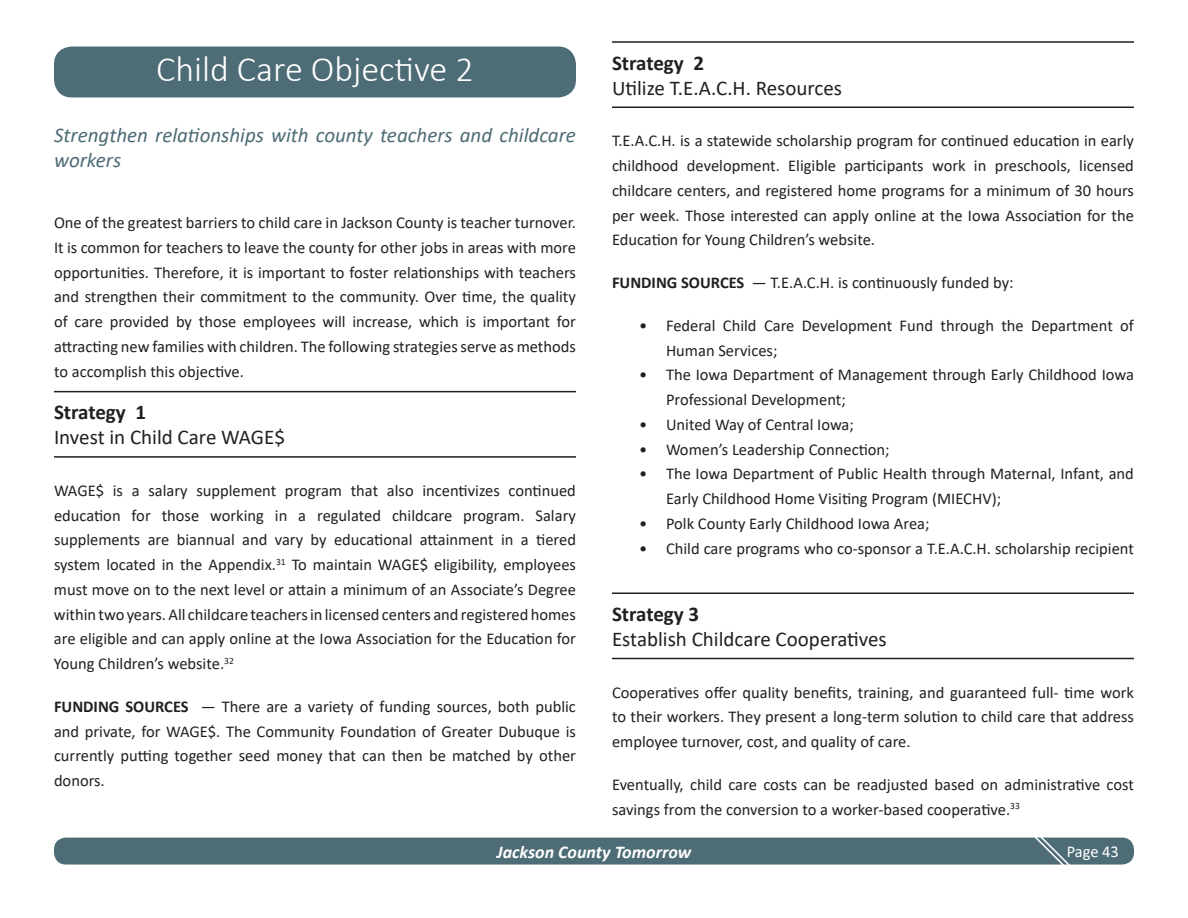
<style>
.page{position:relative;width:1188px;height:918px;background:#fff}
.page>*{position:absolute;margin:0;border:0;box-sizing:border-box;transform-origin:0 0}
.Objective_Style{font:300 36px "Calibri";color:#fff}
.Strategy_Style{font:21px/24.8px "Calibri";color:#231f20}
.Objective_Text{font:italic 21px/25.2px "Calibri";color:#4d6c76}
.t1{font:italic 700 18px "Calibri";color:#fff}
.Body_Text{font:16.5px/24.8px "Calibri";color:#231f20;text-align:justify}
.t2{font:16.5px "Calibri";letter-spacing:-.005em;color:#fff}
.s1{font-weight:700}
</style>
<div class="page">
<div style="left:54px;top:838px;width:1080px;height:27px;background:#4d6c76;border-radius:12px"></div>
<svg style="left:1026px;top:837px;width:53px;height:28px"></svg>
<div style="left:54px;top:46px;width:522px;height:52px;background:#4d6c76;border-radius:18px"></div>
<hr style="left:54px;top:391px;width:522px;height:1px;background:#231f20">
<hr style="left:54px;top:456px;width:522px;height:2px;background:#231f20">
<hr style="left:612px;top:41px;width:522px;height:2px;background:#231f20">
<hr style="left:612px;top:106px;width:522px;height:2px;background:#231f20">
<hr style="left:612px;top:592px;width:522px;height:2px;background:#231f20">
<hr style="left:612px;top:658px;width:522px;height:1px;background:#231f20">
<p class="Objective_Style" style="left:156px;top:47px;width:319px">Child Care Objective 2</p>
<p class="Objective_Text" style="left:54px;top:122px;width:524px">Strengthen relationships with county teachers and childcare workers</p>
<p class="Body_Text" style="left:54px;top:210px;width:524px">One of the greatest barriers to child care in Jackson County is teacher turnover.<br>It is common for teachers to leave the county for other jobs in areas with more opportunities. Therefore, it is important to foster relationships with teachers and strengthen their commitment to the community. Over time, the quality of care provided by those employees will increase, which is important for attracting new families with children. The following strategies serve as methods to accomplish this objective.</p>
<p class="Strategy_Style" style="left:54px;top:400px;width:233px"><span class="s1">Strategy 1<br></span>Invest in Child Care WAGE$</p>
<p class="Body_Text" style="left:54px;top:478px;width:524px">WAGE$ is a salary supplement program that also incentivizes continued education for those working in a regulated childcare program. Salary supplements are biannual and vary by educational attainment in a tiered system located in the Appendix.<sup>31</sup> To maintain WAGE$ eligibility, employees must move on to the next level or attain a minimum of an Associate’s Degree within two years. All childcare teachers in licensed centers and registered homes are eligible and can apply online at the Iowa Association for the Education for Young Children’s website.<sup>32</sup></p>
<p class="Body_Text" style="left:54px;top:694px;width:524px"><span class="s1">FUNDING SOURCES</span> — There are a variety of funding sources, both public and private, for WAGE$. The Community Foundation of Greater Dubuque is currently putting together seed money that can then be matched by other donors.</p>
<p class="Strategy_Style" style="left:612px;top:50px;width:232px"><span class="s1">Strategy 2<br></span>Utilize T.E.A.C.H. Resources</p>
<p class="Body_Text" style="left:612px;top:128px;width:524px">T.E.A.C.H. is a statewide scholarship program for continued education in early childhood development. Eligible participants work in preschools, licensed childcare centers, and registered home programs for a minimum of 30 hours per week. Those interested can apply online at the Iowa Association for the Education for Young Children’s website.</p>
<p class="Body_Text" style="left:612px;top:270px;width:403px"><span class="s1">FUNDING SOURCES</span> — T.E.A.C.H. is continuously funded by:</p>
<p class="Body_Text" style="left:666px;top:312px;width:469px;text-indent:-27px">• Federal Child Care Development Fund through the Department of<br>Human Services;</p>
<p class="Body_Text" style="left:666px;top:362px;width:469px;text-indent:-27px">• The Iowa Department of Management through Early Childhood Iowa<br>Professional Development;</p>
<p class="Body_Text" style="left:639px;top:411px;width:216px">• United Way of Central Iowa;</p>
<p class="Body_Text" style="left:639px;top:436px;width:252px">• Women’s Leadership Connection;</p>
<p class="Body_Text" style="left:666px;top:461px;width:469px;text-indent:-27px">• The Iowa Department of Public Health through Maternal, Infant, and<br>Early Childhood Home Visiting Program (MIECHV);</p>
<p class="Body_Text" style="left:639px;top:510px;width:292px">• Polk County Early Childhood Iowa Area;</p>
<p class="Body_Text" style="left:639px;top:535px;width:497px">• Child care programs who co-sponsor a T.E.A.C.H. scholarship recipient</p>
<p class="Strategy_Style" style="left:612px;top:601px;width:276px"><span class="s1">Strategy 3<br></span>Establish Childcare Cooperatives</p>
<p class="Body_Text" style="left:612px;top:679px;width:524px">Cooperatives offer quality benefits, training, and guaranteed full- time work to their workers. They present a long-term solution to child care that address employee turnover, cost, and quality of care.</p>
<p class="Body_Text" style="left:612px;top:771px;width:524px">Eventually, child care costs can be readjusted based on administrative cost savings from the conversion to a worker-based cooperative.<sup>33</sup></p>
<p class="t1" style="left:497px;top:839px;width:196px">Jackson County Tomorrow</p>
<p class="t2" style="left:1067px;top:840px;width:54px">Page 43</p>
</div>
